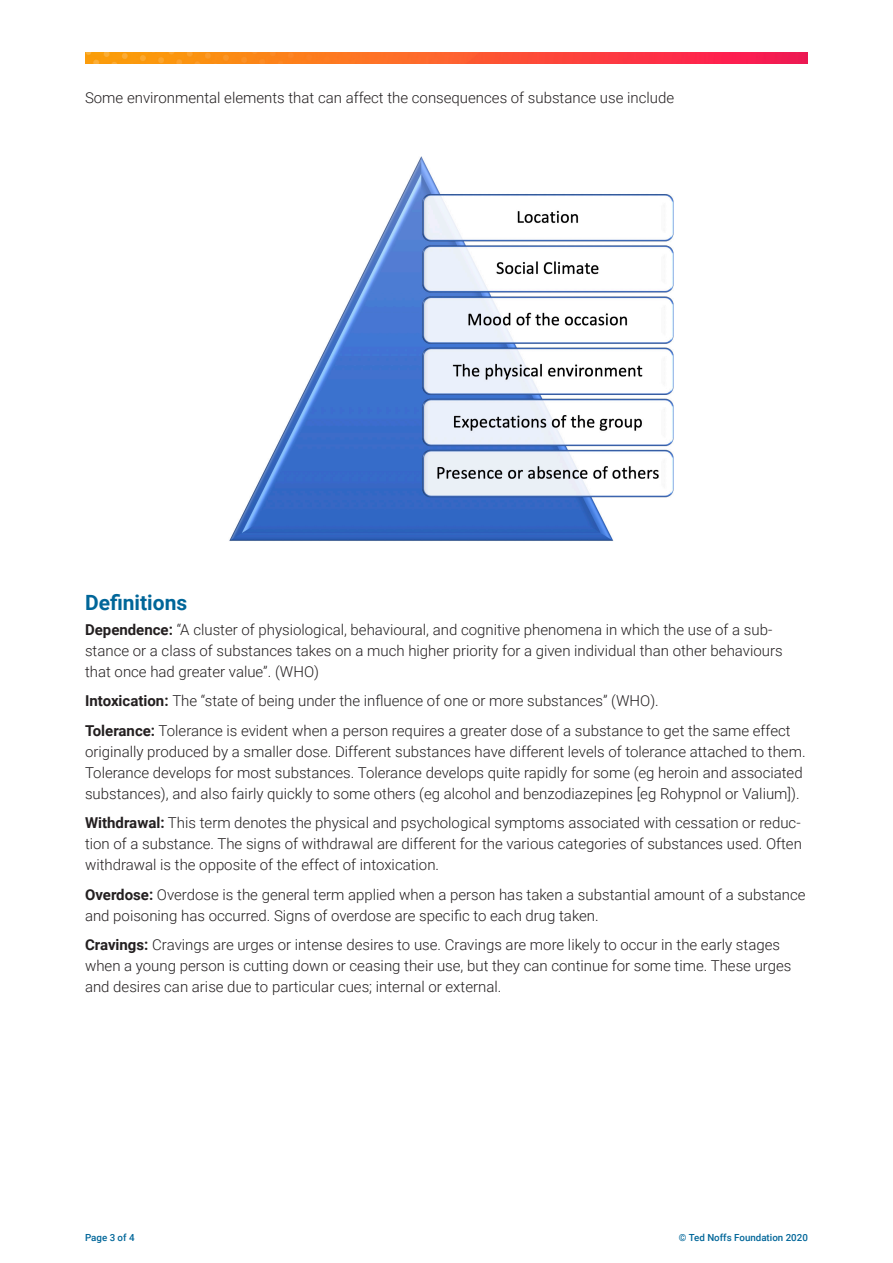
<style>
.page{position:relative;width:893px;height:1263px;background:#fff}
.page>*{position:absolute;margin:0;border:0;box-sizing:border-box;transform-origin:0 0}
.SUBHEAD{font:700 21px "Roboto";color:#069}
.MAIN_TEXT{font:300 15px/21px "Roboto";color:#231f20}
.t1{font:500 9.75px "Roboto";color:#069}
.s1{font-weight:700}
</style>
<div class="page">
<img style="left:85px;top:53px;width:723px;height:10px">
<img style="left:229px;top:156px;width:445px;height:385px">
<p class="MAIN_TEXT" style="left:85px;top:86px;width:591px">Some environmental elements that can affect the consequences of substance use include</p>
<p class="SUBHEAD" style="left:85px;top:587px;width:104px">Definitions</p>
<p class="MAIN_TEXT" style="left:85px;top:618px;width:699px"><span class="s1">Dependence:</span> “A cluster of physiological, behavioural, and cognitive phenomena in which the use of a sub&shy;stance or a class of substances takes on a much higher priority for a given individual than other behaviours that once had greater value”. (WHO)</p>
<p class="MAIN_TEXT" style="left:85px;top:690px;width:575px"><span class="s1">Intoxication:</span> The “state of being under the influence of one or more substances” (WHO).</p>
<p class="MAIN_TEXT" style="left:85px;top:719px;width:722px"><span class="s1">Tolerance:</span> Tolerance is evident when a person requires a greater dose of a substance to get the same effect originally produced by a smaller dose. Different substances have different levels of tolerance attached to them.<br>Tolerance develops for most substances. Tolerance develops quite rapidly for some (eg heroin and associated substances), and also fairly quickly to some others (eg alcohol and benzodiazepines [eg Rohypnol or Valium]).</p>
<p class="MAIN_TEXT" style="left:85px;top:812px;width:718px;text-align:justify"><span class="s1">Withdrawal:</span> This term denotes the physical and psychological symptoms associated with cessation or reduc&shy;tion of a substance. The signs of withdrawal are different for the various categories of substances used. Often withdrawal is the opposite of the effect of intoxication.</p>
<p class="MAIN_TEXT" style="left:85px;top:883px;width:722px"><span class="s1">Overdose:</span> Overdose is the general term applied when a person has taken a substantial amount of a substance and poisoning has occurred. Signs of overdose are specific to each drug taken.</p>
<p class="MAIN_TEXT" style="left:85px;top:934px;width:708px"><span class="s1">Cravings:</span> Cravings are urges or intense desires to use. Cravings are more likely to occur in the early stages when a young person is cutting down or ceasing their use, but they can continue for some time. These urges and desires can arise due to particular cues; internal or external.</p>
<p class="t1" style="left:85px;top:1230px;width:51px">Page 3 of 4</p>
<p class="t1" style="left:679px;top:1230px;width:130px">© Ted Noffs Foundation 2020</p>
</div>
